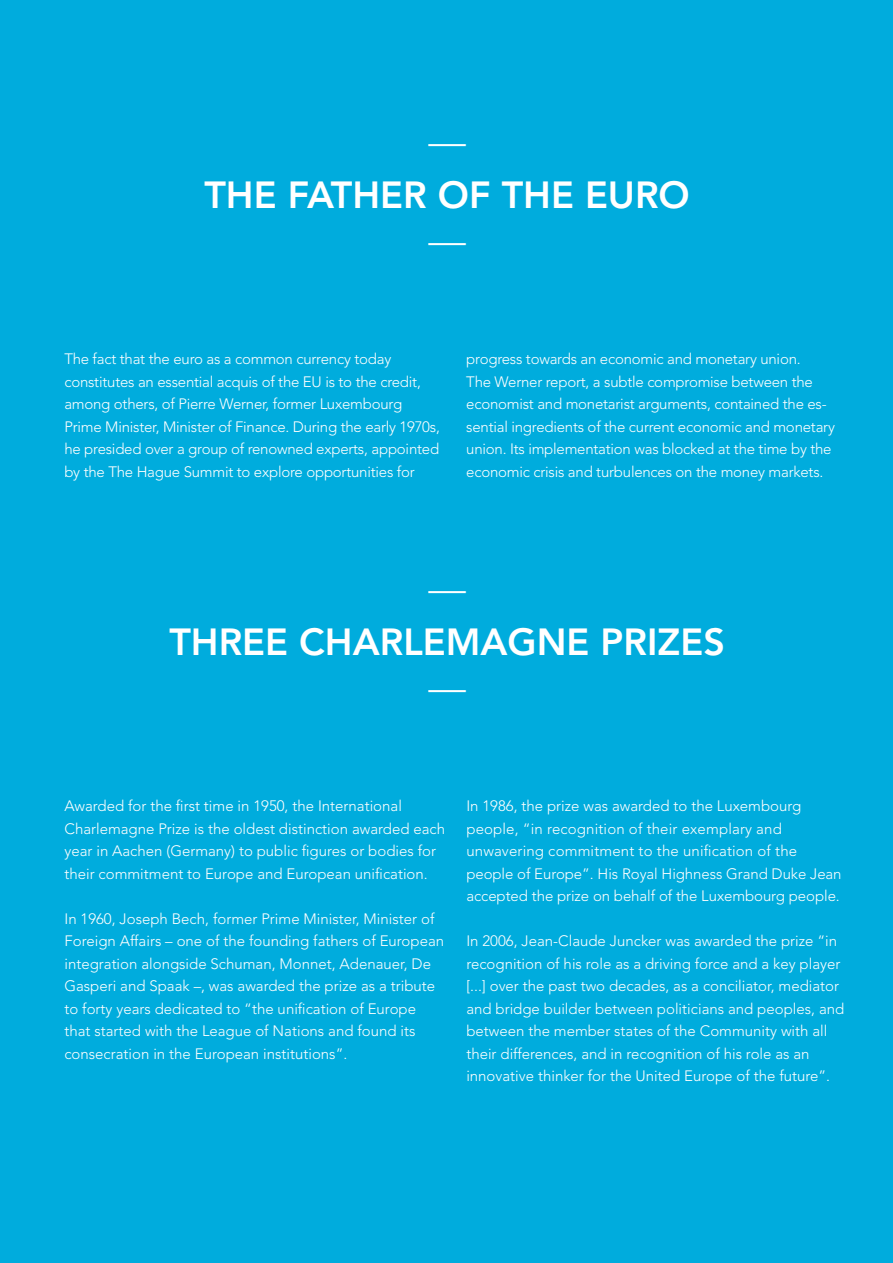
<style>
.page{position:relative;width:893px;height:1263px;background:#00acdd}
.page>*{position:absolute;margin:0;border:0;box-sizing:border-box;transform-origin:0 0}
.t1{font:800 37.5px "Avenir LT Std";color:#fff}
.t2{font:300 37.5px "Avenir LT Std";color:#fff}
.t3{font:300 15px/22.5px "Avenir LT Std";color:#fff}
</style>
<div class="page">
<h1 class="t2" style="left:428px;top:119px;width:39px">—</h1>
<h1 class="t1" style="left:204px;top:173px;width:487px">THE FATHER OF THE EURO</h1>
<h1 class="t2" style="left:428px;top:218px;width:39px">—</h1>
<p class="t3" style="left:64px;top:348px;width:377px">The fact that the euro as a common currency today constitutes an essential acquis of the EU is to the credit, among others, of Pierre Werner, former Luxembourg Prime M inister, M inister of Finance. During the early 1970s, he presided over a group of renowned experts, appointed by the The Hague Summit to explore opportunities for</p>
<p class="t3" style="left:466px;top:348px;width:370px">progress towards an economic and monetary union.<br>The Werner report, a subtle compromise between the economist and monetarist arguments, contained the es&shy;sential ingredients of the current economic and monetary union. Its implementation was blocked at the time by the economic crisis and turbulences on the money markets.</p>
<h1 class="t2" style="left:428px;top:566px;width:39px">—</h1>
<h1 class="t1" style="left:169px;top:620px;width:557px">THREE CHARLEMAGN E PRIZES</h1>
<h1 class="t2" style="left:428px;top:665px;width:39px">—</h1>
<p class="t3" style="left:64px;top:795px;width:382px">Awarded for the first time in 1950, the International Charlemagne Prize is the oldest distinction awarded each year in Aachen (Germany) to public figures or bodies for their commitment to Europe and European unification.</p>
<p class="t3" style="left:64px;top:907px;width:381px">In 1960, Joseph Bech, former Prime M inister, M inister of Foreign Affairs – one of the founding fathers of European integration alongside Schuman, Monnet, Adenauer, De Gasperi and Spaak –, was awarded the prize as a tribute to forty years dedicated to “the unification of Europe that started with the League of N ations and found its consecration in the European institutions”.</p>
<p class="t3" style="left:466px;top:795px;width:377px">In 1986, the prize was awarded to the Luxembourg people, “in recognition of their exemplary and unwavering commitment to the unification of the people of Europe”. H is Royal H ighness Grand Duke Jean accepted the prize on behalf of the Luxembourg people.</p>
<p class="t3" style="left:466px;top:930px;width:379px">In 2006, Jean-Claude Juncker was awarded the prize “in recognition of his role as a driving force and a key player [...] over the past two decades, as a conciliator, mediator and bridge builder between politicians and peoples, and between the member states of the Community with all their differences, and in recognition of his role as an innovative thinker for the United Europe of the future”.</p>
</div>
